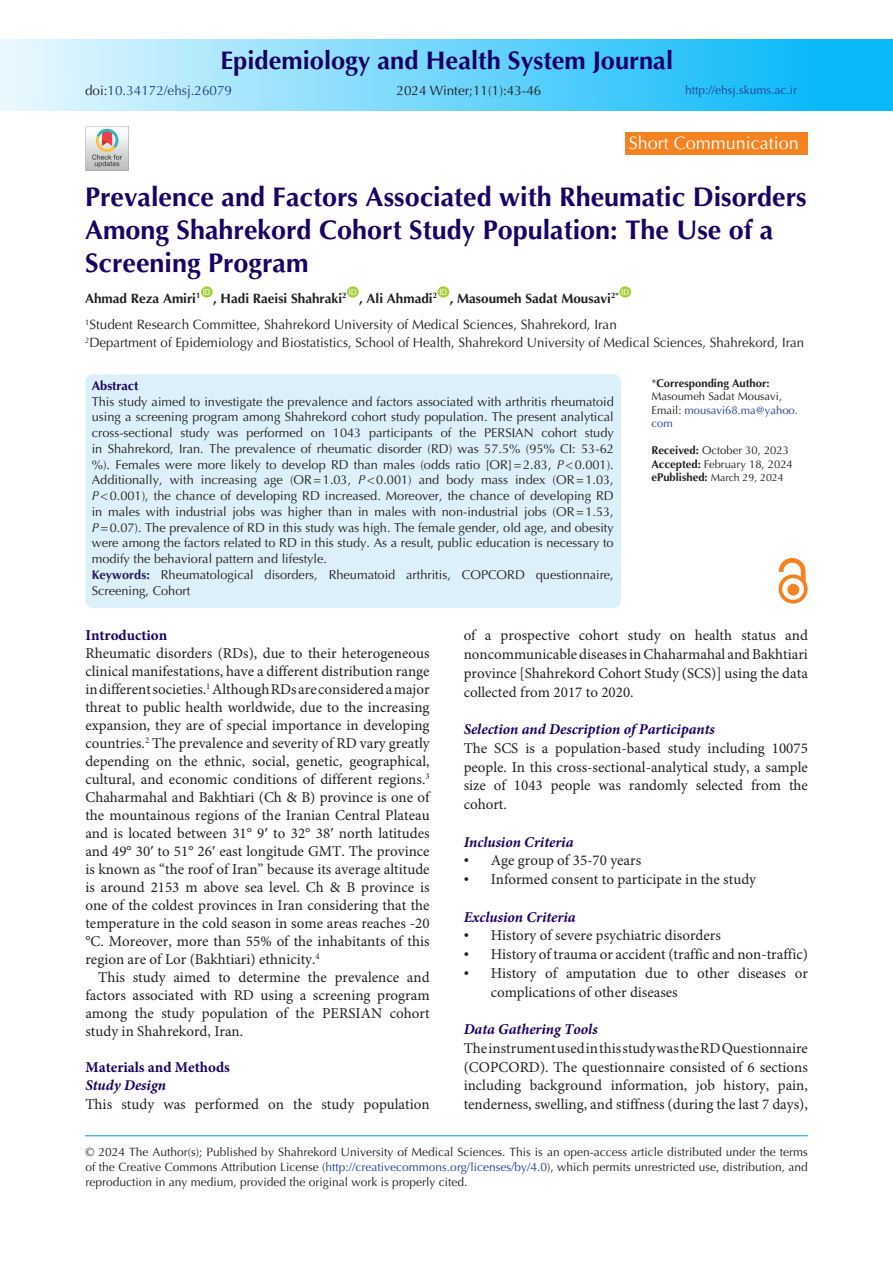
<style>
.page{position:relative;width:893px;height:1263px;background:#fff}
.page>*{position:absolute;margin:0;border:0;box-sizing:border-box;transform-origin:0 0}
.t1{font:700 27px/33px "Optima LT Std";color:#190066}
.t2{font:700 25.5px "Optima LT Std";color:#190066}
.t3{font:18px "Optima LT Std";color:#fff}
.t4{font:15px/18px "Minion Pro";color:#231f20;text-align:justify}
.t5{font:italic 700 15px "Minion Pro";color:#190066}
.t6{font:700 15px "Minion Pro";color:#190066}
.t7{font:13.5px "Optima LT Std";color:#231f20}
.t8{font:700 13.5px "Optima LT Std";color:#231f20}
.t9{font:13.5px "Optima LT Std";color:#253f8e}
.t10{font:12.75px/15.8px "Optima LT Std";color:#231f20;text-align:justify}
.t11{font:700 12.75px "Optima LT Std";color:#190066}
.t12{font:12px/15px "Optima LT Std";color:#231f20;text-align:justify}
.t13{font:12px "Optima LT Std";color:#253f8e}
.t14{font:11.25px "Optima LT Std";color:#231f20}
.t15{font:11.25px/13.5px "Optima LT Std";color:#253f8e}
.t16{font:700 11.25px "Optima LT Std";color:#231f20}
.t17{font:10.5px "Optima LT Std";color:#231f20}
.t18{font:7.8px "Arial";color:#fff}
.s1{color:#231f20}
.s2{font-style:italic}
.s3{font-weight:700;color:#231d60}
.s4{font-weight:400}
.s5{font-weight:700}
.s6{font-weight:700;font-size:11.25px}
.s7{font-family:"Times New Roman"}
.s8{color:#253f8e}
</style>
<div class="page">
<div style="left:0;top:39px;width:893px;height:72px;background:linear-gradient(to right,#e9f8fe,#00b4f9)"></div>
<hr style="left:85px;top:1135px;width:723px;height:1px;background:#0099e5">
<div style="left:201px;top:286px;width:12px;height:12px;background:#a6ce39;border-radius:50%"></div>
<div style="left:347px;top:286px;width:12px;height:12px;background:#a6ce39;border-radius:50%"></div>
<svg style="left:437px;top:286px;width:12px;height:12px"></svg>
<div style="left:619px;top:286px;width:12px;height:12px;background:#a6ce39;border-radius:50%"></div>
<div style="left:625px;top:132px;width:183px;height:23px;background:#f58220"></div>
<img style="left:85px;top:127px;width:43px;height:43px">
<div style="left:788px;top:584px;width:11px;height:11px;background:#f58220;border-radius:50%"></div>
<div style="left:788px;top:584px;width:11px;height:11px;border:1px solid #f58220;border-radius:50%"></div>
<div style="left:778px;top:574px;width:30px;height:29px;border:4px solid #f58220;border-radius:50%"></div>
<svg style="left:779px;top:558px;width:26px;height:24px"></svg>
<div style="left:85px;top:374px;width:536px;height:234px;background:#dcf0fa;border-radius:8px"></div>
<p class="t2" style="left:221px;top:45px;width:454px">Epidemiology and Health System Journal</p>
<p class="t9" style="left:85px;top:83px;width:149px"><span class="s1">doi:</span>10.34172/ehsj.26079</p>
<p class="t7" style="left:396px;top:83px;width:146px">2024 Winter;11(1):43-46</p>
<p class="t13" style="left:685px;top:83px;width:114px">http://ehsj.skums.ac.ir</p>
<p class="t3" style="left:629px;top:132px;width:172px">Short Communication</p>
<p class="t1" style="left:85px;top:181px;width:723px">Prevalence and Factors Associated with Rheumatic Disorders<br>Among Shahrekord Cohort Study Population: The Use of a<br>Screening Program</p>
<p class="t8" style="left:85px;top:290px;width:117px">Ahmad Reza Amiri<sup>1</sup></p>
<p class="t18" style="left:203px;top:287px;width:9px">ID</p>
<p class="t18" style="left:349px;top:287px;width:9px">ID</p>
<p class="t18" style="left:439px;top:287px;width:9px">ID</p>
<p class="t18" style="left:621px;top:287px;width:9px">ID</p>
<p class="t8" style="left:213px;top:290px;width:135px">, Hadi Raeisi Shahraki<sup>2</sup></p>
<p class="t8" style="left:359px;top:290px;width:79px">, Ali Ahmadi<sup>2</sup></p>
<p class="t8" style="left:450px;top:290px;width:171px">, Masoumeh Sadat Mousavi<sup>2*</sup></p>
<p class="t7" style="left:85px;top:317px;width:533px"><sup>1</sup>Student Research Committee, Shahrekord University of Medical Sciences, Shahrekord, Iran</p>
<p class="t7" style="left:85px;top:335px;width:720px"><sup>2</sup>Department of Epidemiology and Biostatistics, School of Health, Shahrekord University of Medical Sciences, Shahrekord, Iran</p>
<p class="t11" style="left:92px;top:378px;width:48px">Abstract</p>
<p class="t10" style="left:92px;top:394px;width:524px">This study aimed to investigate the prevalence and factors associated with arthritis rheumatoid using a screening program among Shahrekord cohort study population. The present analytical cross-sectional study was performed on 1043 participants of the PERSIAN cohort study in Shahrekord, Iran. The prevalence of rheumatic disorder (RD) was 57.5% (95% CI: 53-62 %). Females were more likely to develop RD than males (odds ratio [OR]=2.83, <span class="s2">P</span>&lt;0.001).<br>Additionally, with increasing age (OR=1.03, <span class="s2">P</span>&lt;0.001) and body mass index (OR=1.03, <span class="s2">P</span>&lt;0.001), the chance of developing RD increased. Moreover, the chance of developing RD in males with industrial jobs was higher than in males with non-industrial jobs (OR=1.53, <span class="s2">P</span>=0.07). The prevalence of RD in this study was high. The female gender, old age, and obesity were among the factors related to RD in this study. As a result, public education is necessary to modify the behavioral pattern and lifestyle.</p>
<p class="t10" style="left:92px;top:567px;width:524px"><span class="s3">Keywords:</span> Rheumatological disorders, Rheumatoid arthritis, COPCORD questionnaire,<br>Screening, Cohort</p>
<p class="t16" style="left:651px;top:376px;width:120px"><span class="s4">*</span>Corresponding Author:</p>
<p class="t14" style="left:651px;top:390px;width:132px">Masoumeh Sadat Mousavi,</p>
<p class="t15" style="left:651px;top:403px;width:148px"><span class="s1">Email:</span> mousavi68.ma@yahoo. com</p>
<p class="t14" style="left:651px;top:444px;width:139px"><span class="s5">Received:</span> October 30, 2023</p>
<p class="t14" style="left:651px;top:457px;width:143px"><span class="s5">Accepted:</span> February 18, 2024</p>
<p class="t17" style="left:651px;top:472px;width:134px"><span class="s6">ePublished:</span> March 29, 2024</p>
<p class="t6" style="left:85px;top:625px;width:83px">Introduction</p>
<p class="t4" style="left:85px;top:645px;width:346px">Rheumatic disorders (RDs), due to their heterogeneous clinical manifestations, have a different distribution range in different societies.<sup>1</sup> Although RDs are considered a major threat to public health worldwide, due to the increasing expansion, they are of special importance in developing countries.<sup>2</sup> The prevalence and severity of RD vary greatly depending on the ethnic, social, genetic, geographical, cultural, and economic conditions of different regions.<sup>3<br></sup>Chaharmahal and Bakhtiari (Ch &amp; B) province is one of the mountainous regions of the Iranian Central Plateau and is located between 31° 9<span class="s7">′</span> to 32° 38<span class="s7">′</span> north latitudes and 49° 30<span class="s7">′</span> to 51° 26<span class="s7">′</span> east longitude GMT. The province is known as “the roof of Iran” because its average altitude is around 2153 m above sea level. Ch &amp; B province is one of the coldest provinces in Iran considering that the temperature in the cold season in some areas reaches -20 °C. Moreover, more than 55% of the inhabitants of this region are of Lor (Bakhtiari) ethnicity.<sup>4</sup></p>
<p class="t4" style="left:85px;top:969px;width:346px;text-indent:13px">This study aimed to determine the prevalence and factors associated with RD using a screening program among the study population of the PERSIAN cohort study in Shahrekord, Iran.</p>
<p class="t6" style="left:85px;top:1057px;width:146px">Materials and Methods</p>
<p class="t5" style="left:85px;top:1075px;width:82px">Study Design</p>
<p class="t4" style="left:85px;top:1096px;width:346px">This study was performed on the study population</p>
<p class="t4" style="left:464px;top:627px;width:346px;line-height:18.8px">of a prospective cohort study on health status and noncommunicable diseases in Chaharmahal and Bakhtiari province [Shahrekord Cohort Study (SCS)] using the data collected from 2017 to 2020.</p>
<p class="t5" style="left:464px;top:718px;width:253px">Selection and Description of Participants</p>
<p class="t4" style="left:464px;top:739px;width:346px;line-height:18.8px">The SCS is a population-based study including 10075 people. In this cross-sectional-analytical study, a sample size of 1043 people was randomly selected from the cohort.</p>
<p class="t5" style="left:464px;top:831px;width:111px">Inclusion Criteria</p>
<p class="t4" style="left:464px;top:852px;width:179px"><span class="s7">•</span> Age group of 35-70 years</p>
<p class="t4" style="left:464px;top:871px;width:294px"><span class="s7">•</span> Informed consent to participate in the study</p>
<p class="t5" style="left:464px;top:906px;width:113px">Exclusion Criteria</p>
<p class="t4" style="left:464px;top:927px;width:259px"><span class="s7">•</span> History of severe psychiatric disorders</p>
<p class="t4" style="left:464px;top:946px;width:346px"><span class="s7">•</span> History of trauma or accident (traffic and non-traffic)</p>
<p class="t4" style="left:491px;top:964px;width:319px;line-height:18.8px;text-indent:-27px"><span class="s7">•</span> History of amputation due to other diseases or complications of other diseases</p>
<p class="t5" style="left:464px;top:1018px;width:136px">Data Gathering Tools</p>
<p class="t4" style="left:464px;top:1039px;width:346px;line-height:18.8px">The instrument used in this study was the RD Questionnaire (COPCORD). The questionnaire consisted of 6 sections including background information, job history, pain, tenderness, swelling, and stiffness (during the last 7 days),</p>
<p class="t12" style="left:85px;top:1144px;width:724px">© 2024 The Author(s); Published by Shahrekord University of Medical Sciences. This is an open-access article distributed under the terms of the Creative Commons Attribution License (<span class="s8">http://creativecommons.org/licenses/by/4.0</span>), which permits unrestricted use, distribution, and reproduction in any medium, provided the original work is properly cited.</p>
</div>
